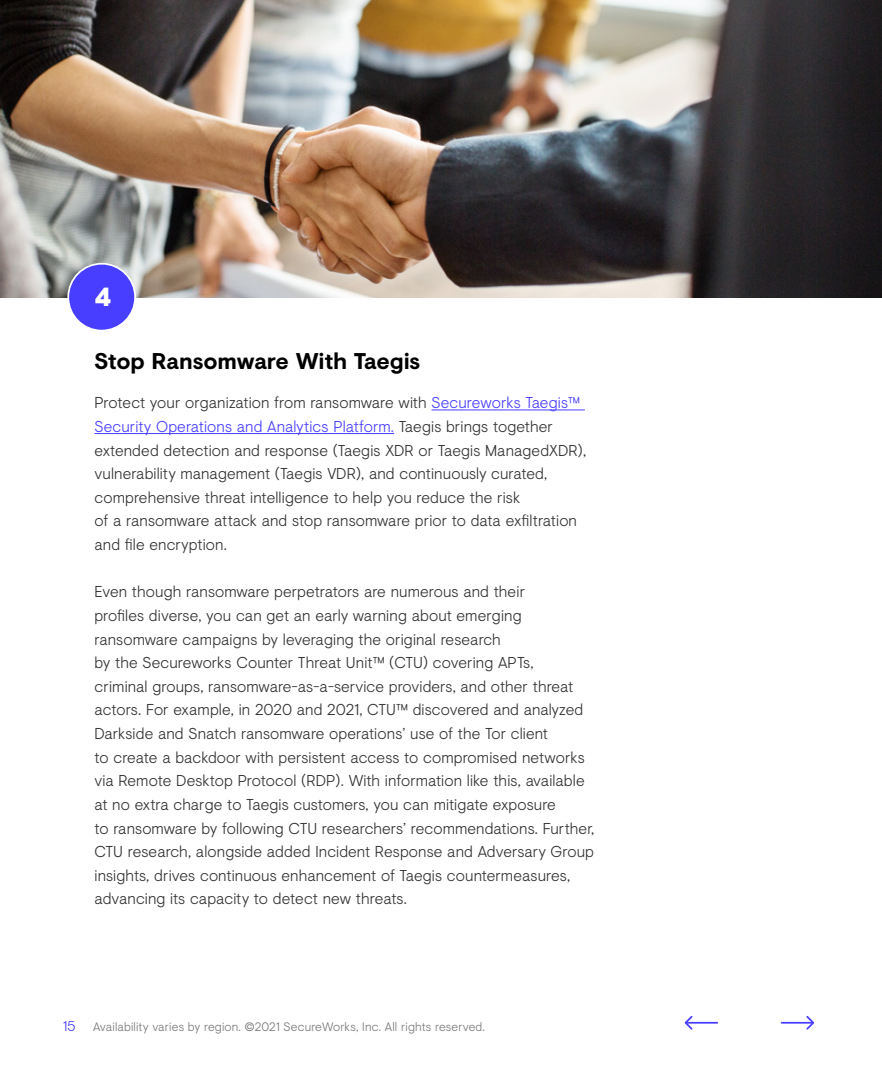
<style>
.page{position:relative;width:882px;height:1071px;background:#fff}
.page>*{position:absolute;margin:0;border:0;box-sizing:border-box;transform-origin:0 0}
.t1{font:900 26.25px "Visuelt";color:#fff}
.t2{font:700 22.75px "Visuelt";letter-spacing:-.005em;color:#000}
.t3{font:300 15.75px/23.6px "Visuelt";letter-spacing:.005em;color:#333}
.t4{font:300 14px "Visuelt";color:#473eff}
.t5{font:300 12.25px "Visuelt";letter-spacing:.01em;color:#787878}
.s1{color:#473eff}
</style>
<div class="page">
<hr style="left:782px;top:1022px;width:31px;height:2px;background:#473eff">
<svg style="left:805px;top:1015px;width:10px;height:15px"></svg>
<hr style="left:686px;top:1022px;width:31px;height:2px;background:#473eff">
<svg style="left:684px;top:1016px;width:10px;height:14px"></svg>
<hr style="left:432px;top:410px;width:153px;height:1px;background:#473eff">
<hr style="left:94px;top:433px;width:300px;height:1px;background:#473eff">
<img style="left:0;top:0;width:882px;height:297px">
<div style="left:68px;top:264px;width:67px;height:67px;background:#473eff;border-radius:50%"></div>
<div style="left:67px;top:263px;width:69px;height:68px;border:2px solid #fff;border-radius:50%"></div>
<h1 class="t1" style="left:95px;top:277px;width:18px">4</h1>
<h2 class="t2" style="left:94px;top:344px;width:327px">Stop Ransomware With Taegis</h2>
<p class="t3" style="left:94px;top:390px;width:493px">Protect your organization from ransomware with <span class="s1">Secureworks Taegis™ Security Operations and Analytics Platform.</span> Taegis brings together extended detection and response (Taegis XDR or Taegis ManagedXDR), vulnerability management (Taegis VDR), and continuously curated, comprehensive threat intelligence to help you reduce the risk<br>of a ransomware attack and stop ransomware prior to data exfiltration and file encryption.</p>
<p class="t3" style="left:94px;top:579px;width:501px">Even though ransomware perpetrators are numerous and their<br>profiles diverse, you can get an early warning about emerging ransomware campaigns by leveraging the original research<br>by the Secureworks Counter Threat Unit™ (CTU) covering APTs,<br>criminal groups, ransomware-as-a-service providers, and other threat actors. For example, in 2020 and 2021, CTU™ discovered and analyzed Darkside and Snatch ransomware operations’ use of the Tor client<br>to create a backdoor with persistent access to compromised networks via Remote Desktop Protocol (RDP). With information like this, available at no extra charge to Taegis customers, you can mitigate exposure<br>to ransomware by following CTU researchers’ recommendations. Further, CTU research, alongside added Incident Response and Adversary Group insights, drives continuous enhancement of Taegis countermeasures, advancing its capacity to detect new threats.</p>
<p class="t4" style="left:63px;top:1016px;width:14px">15</p>
<p class="t5" style="left:93px;top:1017px;width:393px">Availability varies by region. ©2021 SecureWorks, Inc. All rights reserved.</p>
</div>
